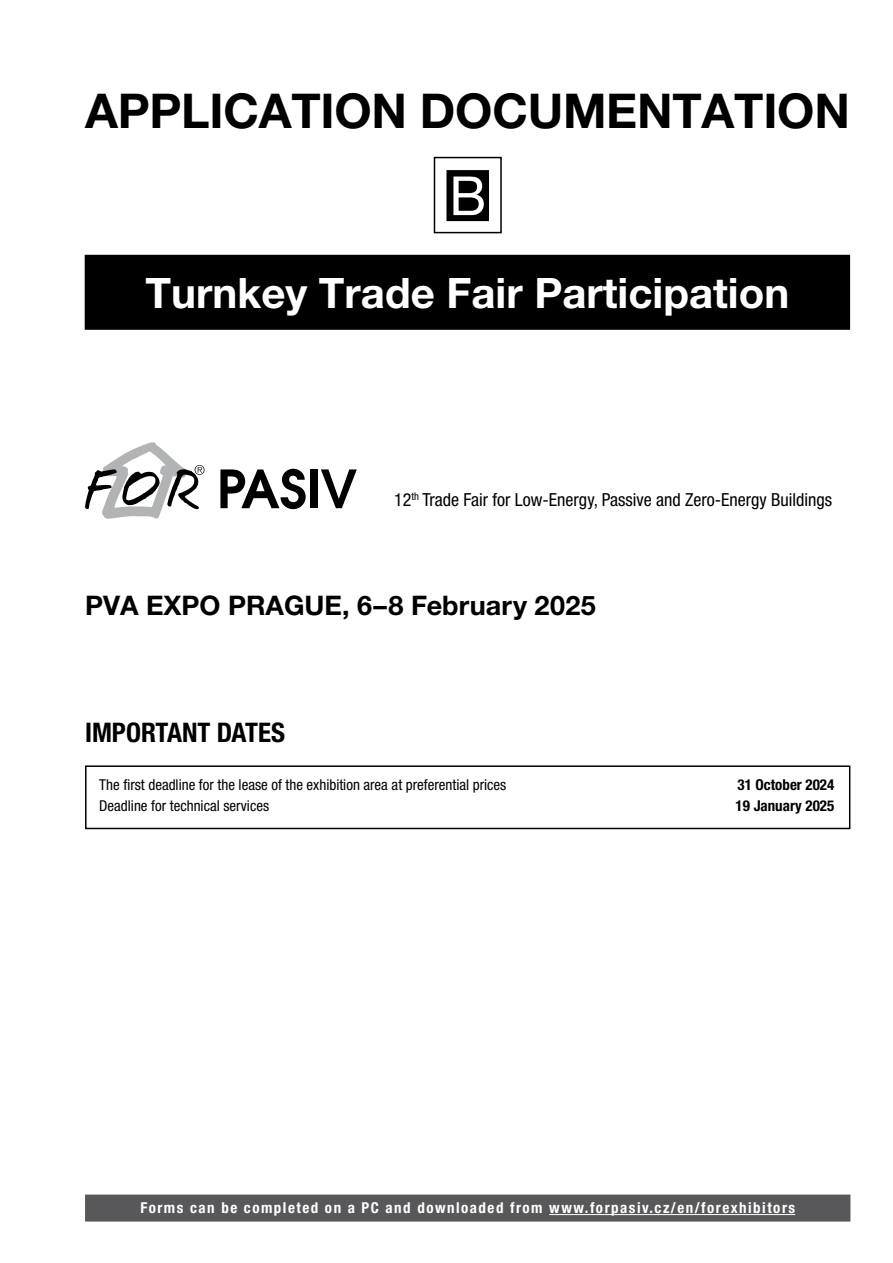
<style>
.page{position:relative;width:893px;height:1263px;background:#fff}
.page>*{position:absolute;margin:0;border:0;box-sizing:border-box;transform-origin:0 0}
.t1{font:54px "Helvetica Neue LT Pro";color:#fff}
.t2{font:700 48px "Helvetica Neue LT Pro";letter-spacing:-.005em;color:#000}
.t3{font:700 42px "Helvetica Neue LT Pro";color:#fff}
.t4{font:700 27px "Helvetica Neue LT Pro";color:#000}
.t5{font:700 condensed 27px "Helvetica Neue LT Pro";color:#000}
.t6{font:condensed 18px "Helvetica Neue LT Pro";color:#000}
.t7{font:condensed 15px "Helvetica Neue LT Pro";color:#000}
.t8{font:700 condensed 15px "Helvetica Neue LT Pro";letter-spacing:.1em;color:#fff}
.t9{font:700 condensed 15px "Helvetica Neue LT Pro";color:#000}
</style>
<div class="page">
<div style="left:446px;top:170px;width:43px;height:51px;background:#000"></div>
<div style="left:434px;top:157px;width:68px;height:76px;border:2px solid #000"></div>
<div style="left:85px;top:1194px;width:765px;height:27px;background:#58585a"></div>
<hr style="left:549px;top:1214px;width:246px;height:1px;background:#fff">
<div style="left:85px;top:255px;width:765px;height:75px;background:#000"></div>
<div style="left:85px;top:765px;width:765px;height:64px;border:2px solid #000"></div>
<svg style="left:85px;top:442px;width:120px;height:77px"></svg>
<svg style="left:220px;top:469px;width:86px;height:40px"></svg>
<div style="left:311px;top:469px;width:7px;height:39px;background:#000"></div>
<svg style="left:321px;top:469px;width:36px;height:39px"></svg>
<h2 class="t2" style="left:85px;top:81px;width:766px">APPLICATION DOCUMENTATION</h2>
<h1 class="t1" style="left:449px;top:164px;width:38px">B</h1>
<h3 class="t3" style="left:145px;top:267px;width:645px">Turnkey Trade Fair Participation</h3>
<p class="t6" style="left:394px;top:489px;width:440px">12<sup>th</sup> Trade Fair for Low-Energy, Passive and Zero-Energy Buildings</p>
<h3 class="t4" style="left:85px;top:588px;width:512px">PVA EXPO PRAGUE, 6–8 February 2025</h3>
<h3 class="t5" style="left:85px;top:716px;width:201px">IMPORTANT DATES</h3>
<p class="t7" style="left:99px;top:776px;width:409px">The first deadline for the lease of the exhibition area at preferential prices</p>
<p class="t9" style="left:738px;top:776px;width:98px">31 October 2024</p>
<p class="t7" style="left:99px;top:797px;width:171px">Deadline for technical services</p>
<p class="t9" style="left:736px;top:797px;width:100px">19 January 2025</p>
<p class="t8" style="left:140px;top:1198px;width:656px">Forms can be completed on a PC and downloaded from www.forpasiv.cz/en/forexhibitors</p>
</div>
